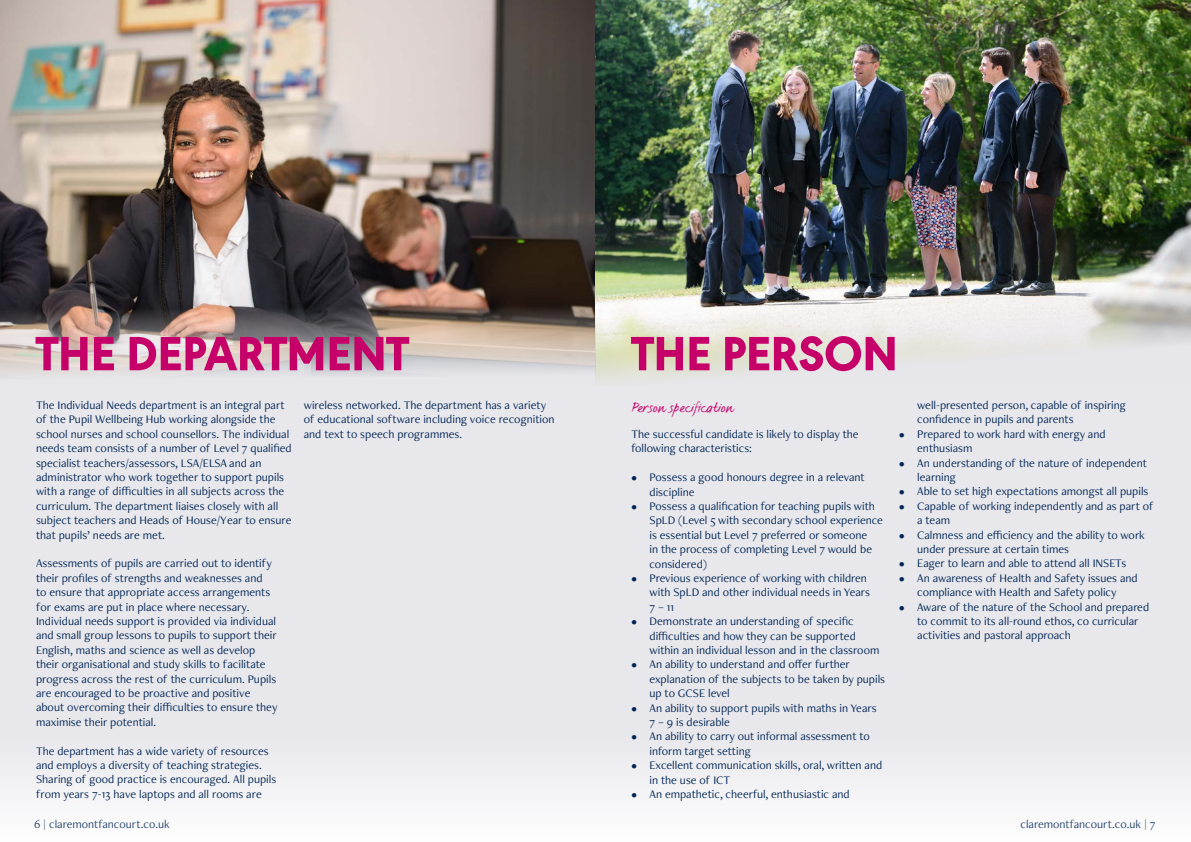
<style>
.page{position:relative;width:1191px;height:842px;background:#fff}
.page>*{position:absolute;margin:0;border:0;box-sizing:border-box;transform-origin:0 0}
.t1{font:800 50px "URW Geometric";color:#c50068}
.t2{font:14px "FS Sammy";color:#c50068}
.t3{font:12px/14.4px "Freight Neo Pro";color:#012553}
</style>
<div class="page">
<div style="left:0;top:386px;width:1191px;height:411px;background:#e7e7ec"></div>
<img style="left:0;top:0;width:1191px;height:386px">
<h1 class="t1" style="left:36px;top:316px;width:374px">THE DEPARTMENT</h1>
<h1 class="t1" style="left:631px;top:316px;width:268px">THE PERSON</h1>
<p class="t2" style="left:631px;top:399px;width:104px">Person specification</p>
<p class="t3" style="left:631px;top:427px;width:229px">The successful candidate is likely to display the following characteristics:</p>
<p class="t3" style="left:649px;top:470px;width:217px;text-indent:-18px">• Possess a good honours degree in a relevant discipline</p>
<p class="t3" style="left:649px;top:499px;width:235px;text-indent:-18px">• Possess a qualification for teaching pupils with SpLD (Level 5 with secondary school experience is essential but Level 7 preferred or someone<br>in the process of completing Level 7 would be considered)</p>
<p class="t3" style="left:649px;top:571px;width:222px;text-indent:-18px">• Previous experience of working with children with SpLD and other individual needs in Years<br>7 – 11</p>
<p class="t3" style="left:649px;top:614px;width:231px;text-indent:-18px">• Demonstrate an understanding of specific difficulties and how they can be supported within an individual lesson and in the classroom</p>
<p class="t3" style="left:649px;top:657px;width:237px;text-indent:-18px">• An ability to understand and offer further explanation of the subjects to be taken by pupils up to GCSE level</p>
<p class="t3" style="left:649px;top:700px;width:229px;text-indent:-18px">• An ability to support pupils with maths in Years<br>7 – 9 is desirable</p>
<p class="t3" style="left:649px;top:729px;width:222px;text-indent:-18px">• An ability to carry out informal assessment to inform target setting</p>
<p class="t3" style="left:649px;top:758px;width:234px;text-indent:-18px">• Excellent communication skills, oral, written and in the use of ICT</p>
<p class="t3" style="left:631px;top:787px;width:220px">• An empathetic, cheerful, enthusiastic and</p>
<p class="t3" style="left:36px;top:397px;width:257px">The Individual Needs department is an integral part of the Pupil Wellbeing Hub working alongside the school nurses and school counsellors. The individual needs team consists of a number of Level 7 qualified specialist teachers/assessors, LSA/ELSA and an administrator who work together to support pupils with a range of difficulties in all subjects across the curriculum. The department liaises closely with all subject teachers and Heads of House/Year to ensure that pupils’ needs are met.</p>
<p class="t3" style="left:36px;top:556px;width:243px">Assessments of pupils are carried out to identify their profiles of strengths and weaknesses and<br>to ensure that appropriate access arrangements for exams are put in place where necessary.<br>Individual needs support is provided via individual and small group lessons to pupils to support their English, maths and science as well as develop their organisational and study skills to facilitate progress across the rest of the curriculum. Pupils are encouraged to be proactive and positive about overcoming their difficulties to ensure they maximise their potential.</p>
<p class="t3" style="left:36px;top:743px;width:242px">The department has a wide variety of resources and employs a diversity of teaching strategies.<br>Sharing of good practice is encouraged. All pupils from years 7-13 have laptops and all rooms are</p>
<p class="t3" style="left:917px;top:397px;width:210px">well-presented person, capable of inspiring confidence in pupils and parents</p>
<p class="t3" style="left:917px;top:426px;width:190px;text-indent:-18px">• Prepared to work hard with energy and enthusiasm</p>
<p class="t3" style="left:917px;top:455px;width:231px;text-indent:-18px">• An understanding of the nature of independent learning</p>
<p class="t3" style="left:899px;top:484px;width:251px">• Able to set high expectations amongst all pupils</p>
<p class="t3" style="left:917px;top:498px;width:238px;text-indent:-18px">• Capable of working independently and as part of a team</p>
<p class="t3" style="left:917px;top:527px;width:229px;text-indent:-18px">• Calmness and efficiency and the ability to work under pressure at certain times</p>
<p class="t3" style="left:899px;top:556px;width:228px">• Eager to learn and able to attend all INSETs</p>
<p class="t3" style="left:899px;top:570px;width:240px;text-align:center">• An awareness of Health and Safety issues and compliance with Health and Safety policy</p>
<p class="t3" style="left:917px;top:599px;width:234px;text-indent:-18px">• Aware of the nature of the School and prepared to commit to its all-round ethos, co curricular activities and pastoral approach</p>
<p class="t3" style="left:304px;top:397px;width:252px">wireless networked. The department has a variety of educational software including voice recognition and text to speech programmes.</p>
<p class="t3" style="left:34px;top:816px;width:137px">6 | claremontfancourt.co.uk</p>
<p class="t3" style="left:1020px;top:816px;width:137px">claremontfancourt.co.uk | 7</p>
</div>
